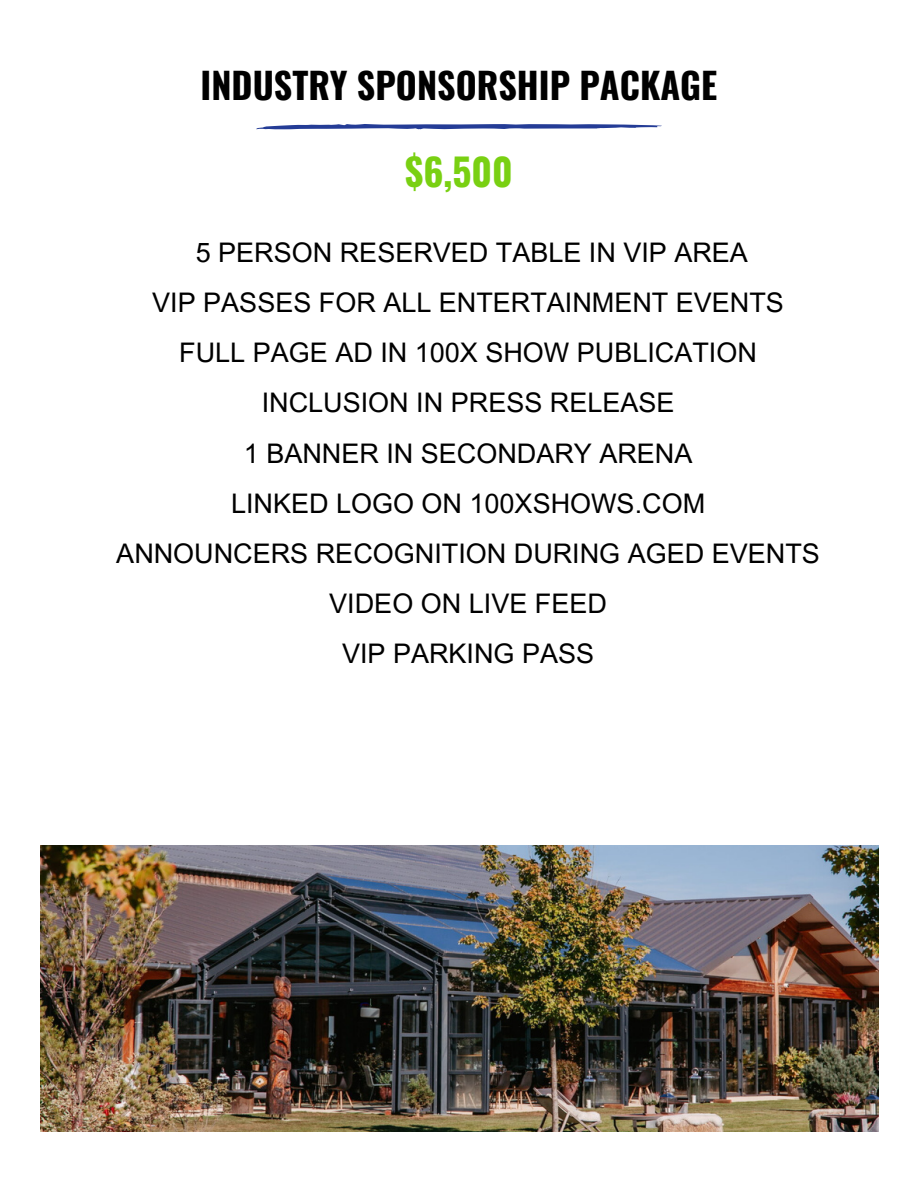
<style>
.page{position:relative;width:918px;height:1188px;background:#fff}
.page>*{position:absolute;margin:0;border:0;box-sizing:border-box;transform-origin:0 0}
.t1{font:700 37.5px "Oswald";color:#79d012}
.t2{font:700 36px "Oswald";color:#000}
.t3{font:27px "Arial MT Pro";color:#000}
</style>
<div class="page">
<svg style="left:256px;top:124px;width:406px;height:5px;background:#5669ae"></svg>
<img style="left:40px;top:845px;width:838px;height:286px">
<h1 class="t2" style="left:201px;top:57px;width:518px">INDUSTRY SPONSORSHIP PACKAGE</h1>
<p class="t1" style="left:405px;top:142px;width:109px">$6,500</p>
<h2 class="t3" style="left:196px;top:242px;width:554px">5 PERSON RESERVED TABLE IN VIP AREA</h2>
<p class="t3" style="left:152px;top:292px;width:633px">VIP PASSES FOR ALL ENTERTAINMENT EVENTS</p>
<p class="t3" style="left:179px;top:343px;width:579px">FULL PAGE AD IN 100X SHOW PUBLICATION</p>
<p class="t3" style="left:262px;top:393px;width:414px">INCLUSION IN PRESS RELEASE</p>
<p class="t3" style="left:244px;top:443px;width:450px">1 BANNER IN SECONDARY ARENA</p>
<p class="t3" style="left:231px;top:493px;width:476px">LINKED LOGO ON 100XSHOWS.COM</p>
<p class="t3" style="left:116px;top:543px;width:705px">ANNOUNCERS RECOGNITION DURING AGED EVENTS</p>
<p class="t3" style="left:329px;top:593px;width:279px">VIDEO ON LIVE FEED</p>
<p class="t3" style="left:342px;top:644px;width:254px">VIP PARKING PASS</p>
</div>
